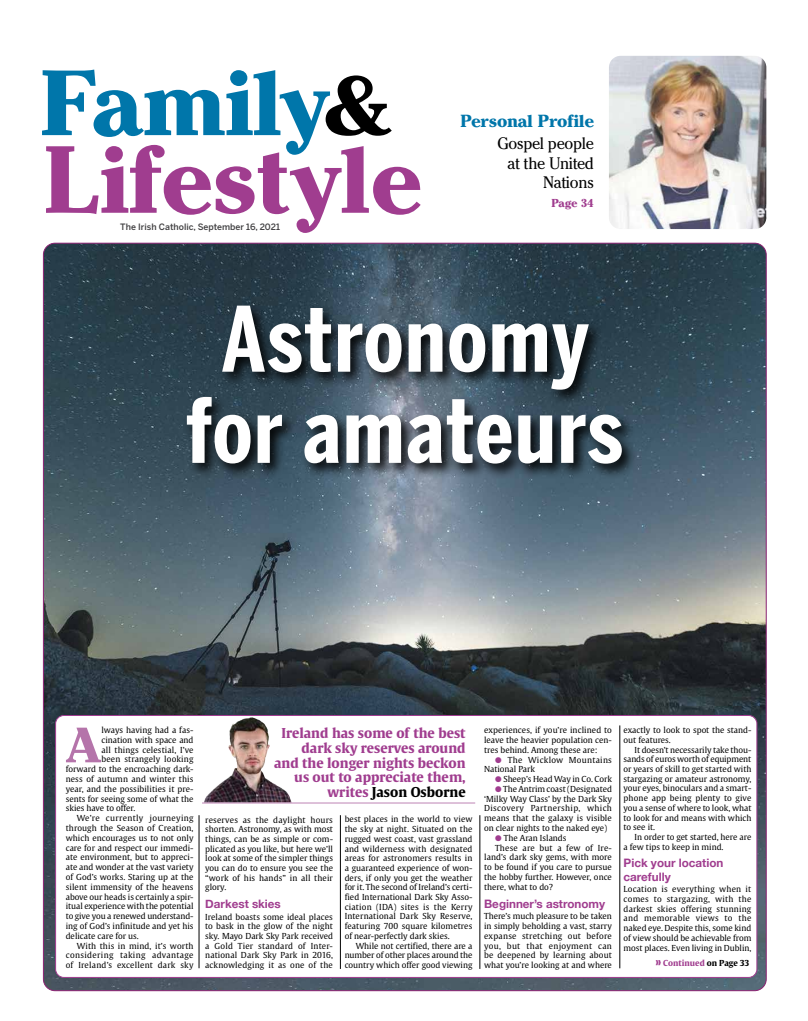
<style>
.page{position:relative;width:808px;height:1021px;background:#fff}
.page>*{position:absolute;margin:0;border:0;box-sizing:border-box;transform-origin:0 0}
.t1{font:700 expanded 99.9px "Criterion URWTOT";color:#a03d8f}
.t2{font:700 expanded 97.3px "Criterion URWTOT";color:#0076aa}
.t3{font:700 88.9px/91.1px "Benton Sans Comp";letter-spacing:.02em;color:#fff;text-align:center}
.t4{font:700 expanded 87px "Criterion URWTOT";color:#000}
.t5{font:700 expanded 51.9px "Criterion URWTOT";color:#b574aa}
.t6{font:700 expanded 18.4px "Criterion URWTOT";color:#0076aa}
.t7{font:17.5px/19.4px "Criterion URWTOT";letter-spacing:-.02em;color:#000;text-align:right}
.t8{font:700 13.6px/14.5px "Gulliver";color:#a03d8f;text-align:right}
.t9{font:700 expanded 12.1px "Criterion URWTOT";letter-spacing:-.015em;color:#a03d8f}
.t10{font:700 11.6px/13.6px "Helvetica Neue";color:#a03d8f}
.t11{font:500 8.7px "Benton Sans";color:#414042}
.t12{font:8.2px/9.7px "Gulliver";color:#000;text-align:justify}
.t13{font:8.2px "Gulliver";letter-spacing:.04em;color:#000}
.t14{font:8.2px "Gulliver";letter-spacing:.025em;color:#000}
.t15{font:8.2px/9.8px "Gulliver";letter-spacing:.03em;color:#000}
.t16{font:8.2px "Gulliver";letter-spacing:.02em;color:#000}
.t17{font:700 8.2px "Gulliver";color:#a03d8f}
.s1{color:#000}
.s2{color:#a03d8f}
.s3{font-size:12.1px}
</style>
<div class="page">
<img style="left:609px;top:56px;width:157px;height:173px">
<img style="left:43px;top:243px;width:723px;height:747px">
<div style="left:56px;top:715px;width:701px;height:262px;background:#fff;border-radius:8px"></div>
<div style="left:55px;top:715px;width:702px;height:262px;border:1px solid #a03d8f;border-radius:8px"></div>
<hr style="left:199px;top:815px;width:1px;height:153px;background:#000">
<hr style="left:340px;top:815px;width:1px;height:153px;background:#000">
<hr style="left:480px;top:815px;width:1px;height:153px;background:#000">
<hr style="left:620px;top:725px;width:1px;height:243px;background:#000">
<img style="left:222px;top:717px;width:30px;height:65px">
<hr style="left:202px;top:802px;width:273px;height:1px;background:#bd84b4">
<div style="left:183px;top:302px;width:455px;height:178px;background:#000;opacity:.93"></div>
<h2 class="t2" style="left:40px;top:43px;width:292px">Family</h2>
<h3 class="t4" style="left:325px;top:53px;width:70px">&amp;</h3>
<h1 class="t1" style="left:43px;top:119px;width:381px">Lifestyle</h1>
<p class="t11" style="left:120px;top:221px;width:161px">The Irish Catholic, September 16, 2021</p>
<h3 class="t6" style="left:460px;top:110px;width:135px">Personal Profile</h3>
<h3 class="t7" style="left:497px;top:134px;width:98px">Gospel people at the United<br>Nations</h3>
<h3 class="t9" style="left:551px;top:196px;width:44px">Page 34</h3>
<h3 class="t3" style="left:186px;top:293px;width:439px">Astronomy for amateurs</h3>
<h3 class="t5" style="left:66px;top:713px;width:37px">A</h3>
<p class="t12" style="left:101px;top:725px;width:94px">lways having had a fas-</p>
<p class="t12" style="left:101px;top:735px;width:94px">cination with space and</p>
<p class="t12" style="left:101px;top:744px;width:94px">all things celestial, I’ve</p>
<p class="t16" style="left:101px;top:754px;width:94px">been strangely looking</p>
<p class="t12" style="left:66px;top:764px;width:129px">forward to the encroaching dark-</p>
<p class="t12" style="left:66px;top:774px;width:129px">ness of autumn and winter this</p>
<p class="t12" style="left:66px;top:783px;width:129px">year, and the possibilities it pre-</p>
<p class="t12" style="left:66px;top:793px;width:129px">sents for seeing some of what the</p>
<p class="t12" style="left:66px;top:803px;width:71px">skies have to offer.</p>
<p class="t13" style="left:77px;top:813px;width:118px">We’re currently journeying</p>
<p class="t12" style="left:66px;top:823px;width:129px">through the Season of Creation,</p>
<p class="t12" style="left:66px;top:832px;width:129px">which encourages us to not only</p>
<p class="t12" style="left:66px;top:842px;width:129px">care for and respect our immedi-</p>
<p class="t12" style="left:66px;top:852px;width:129px">ate environment, but to appreci-</p>
<p class="t12" style="left:66px;top:862px;width:129px">ate and wonder at the vast variety</p>
<p class="t12" style="left:66px;top:872px;width:129px">of God’s works. Staring up at the</p>
<p class="t12" style="left:66px;top:881px;width:129px">silent immensity of the heavens</p>
<p class="t12" style="left:66px;top:891px;width:129px">above our heads is certainly a spir-</p>
<p class="t12" style="left:66px;top:901px;width:129px">itual experience with the potential</p>
<p class="t12" style="left:66px;top:911px;width:129px">to give you a renewed understand-</p>
<p class="t12" style="left:66px;top:921px;width:129px">ing of God’s infinitude and yet his</p>
<p class="t12" style="left:66px;top:930px;width:75px">delicate care for us.</p>
<p class="t12" style="left:77px;top:940px;width:118px">With this in mind, it’s worth</p>
<p class="t13" style="left:66px;top:950px;width:129px">considering taking advantage</p>
<p class="t14" style="left:66px;top:960px;width:129px">of Ireland’s excellent dark sky</p>
<h3 class="t8" style="left:274px;top:726px;width:193px">Ireland has some of the best dark sky reserves around and the longer nights beckon us out to appreciate them, writes <span class="s1">Jason Osborne</span></h3>
<p class="t12" style="left:205px;top:814px;width:129px">reserves as the daylight hours shorten. Astronomy, as with most things, can be as simple or com&shy;plicated as you like, but here we’ll look at some of the simpler things you can do to ensure you see the “work of his hands” in all their glory.</p>
<h3 class="t10" style="left:205px;top:897px;width:77px">Darkest skies</h3>
<p class="t12" style="left:205px;top:911px;width:129px">Ireland boasts some ideal places to bask in the glow of the night sky. Mayo Dark Sky Park received a Gold Tier standard of Inter&shy;national Dark Sky Park in 2016, acknowledging it as one of the</p>
<p class="t12" style="left:345px;top:814px;width:129px">best places in the world to view the sky at night. Situated on the rugged west coast, vast grassland and wilderness with designated areas for astronomers results in a guaranteed experience of won&shy;ders, if only you get the weather for it. The second of Ireland’s certi&shy;fied International Dark Sky Asso&shy;ciation (IDA) sites is the Kerry International Dark Sky Reserve, featuring 700 square kilometres of near-perfectly dark skies.</p>
<p class="t12" style="left:345px;top:940px;width:129px;text-indent:11px">While not certified, there are a number of other places around the country which offer good viewing</p>
<p class="t12" style="left:484px;top:725px;width:129px">experiences, if you’re inclined to leave the heavier population cen&shy;tres behind. Among these are:</p>
<p class="t15" style="left:484px;top:754px;width:129px;text-indent:11px"><span class="s2">●</span> The Wicklow Mountains<br>National Park</p>
<p class="t12" style="left:495px;top:774px;width:118px"><span class="s2">●</span> Sheep’s Head Way in Co. Cork</p>
<p class="t12" style="left:484px;top:784px;width:129px;text-indent:11px"><span class="s2">●</span> The Antrim coast (Designated ‘Milky Way Class’ by the Dark Sky Discovery Partnership, which means that the galaxy is visible on clear nights to the naked eye)</p>
<p class="t12" style="left:495px;top:833px;width:73px"><span class="s2">●</span> The Aran Islands</p>
<p class="t14" style="left:495px;top:842px;width:118px">These are but a few of Ire-</p>
<p class="t12" style="left:484px;top:852px;width:129px">land’s dark sky gems, with more</p>
<p class="t12" style="left:484px;top:862px;width:129px">to be found if you care to pursue</p>
<p class="t12" style="left:484px;top:872px;width:129px">the hobby further. However, once</p>
<p class="t12" style="left:484px;top:881px;width:71px">there, what to do?</p>
<h3 class="t10" style="left:484px;top:896px;width:122px">Beginner’s astronomy</h3>
<p class="t12" style="left:484px;top:911px;width:129px">There’s much pleasure to be taken in simply beholding a vast, starry expanse stretching out before you, but that enjoyment can be deepened by learning about what you’re looking at and where</p>
<p class="t12" style="left:623px;top:725px;width:129px">exactly to look to spot the stand&shy;out features.</p>
<p class="t12" style="left:623px;top:744px;width:129px;text-indent:11px">It doesn’t necessarily take thou&shy;sands of euros worth of equipment or years of skill to get started with stargazing or amateur astronomy, your eyes, binoculars and a smart&shy;phone app being plenty to give you a sense of where to look, what to look for and means with which to see it.</p>
<p class="t12" style="left:623px;top:832px;width:129px;text-indent:11px">In order to get started, here are a few tips to keep in mind.</p>
<h3 class="t10" style="left:623px;top:856px;width:101px">Pick your location carefully</h3>
<p class="t12" style="left:623px;top:884px;width:129px">Location is everything when it comes to stargazing, with the darkest skies offering stunning and memorable views to the naked eye. Despite this, some kind of view should be achievable from most places. Even living in Dublin,</p>
<p class="t17" style="left:655px;top:957px;width:95px"><span class="s3">»</span> Continued <span class="s1">on Page 33</span></p>
</div>
